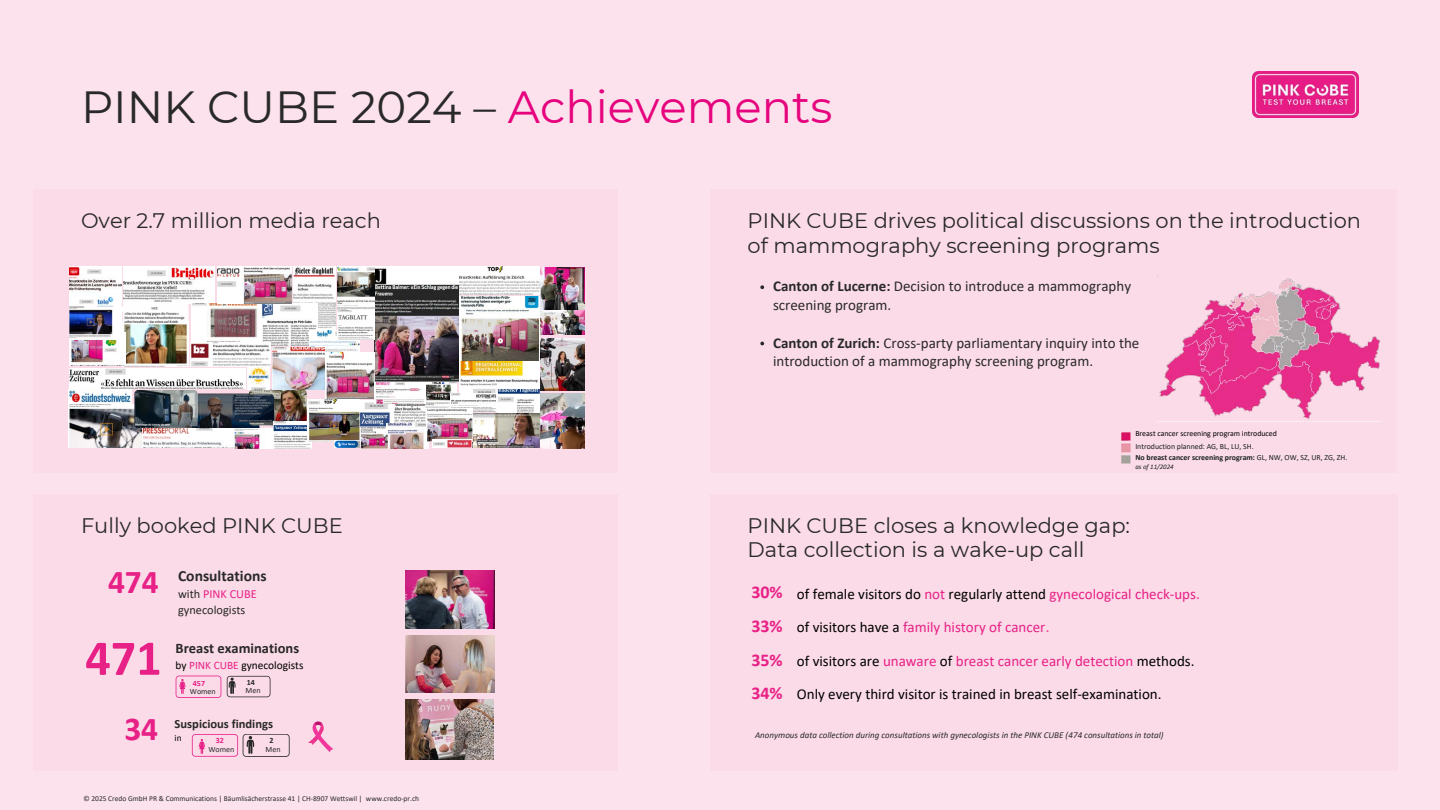
<style>
.page{position:relative;width:1440px;height:810px;background:#fce2ec}
.page>*{position:absolute;margin:0;border:0;box-sizing:border-box;transform-origin:0 0}
.t1{font:700 50.3px "Calibri";color:#e82187}
.t2{font:45px "Montserrat";color:#292929}
.t3{font:700 33.4px "Calibri";color:#e82187}
.t4{font:21px/24.8px "Montserrat";color:#292929}
.t5{font:700 18px "Calibri";color:#e82187}
.t6{font:700 15.6px "Calibri";color:#292929}
.t7{font:15px/18.8px "Calibri";color:#292929}
.t8{font:15px "Calibri";color:#000}
.t9{font:15px "Calibri";color:#e82187}
.t10{font:700 14.6px "Calibri";color:#292929}
.t11{font:700 12.6px "Calibri";color:#292929}
.t12{font:12.3px/15.8px "Calibri";color:#292929}
.t13{font:11.4px "Calibri";color:#000}
.t14{font:9.4px "Calibri";color:#000}
.t15{font:italic 9px "Calibri";color:#292929}
.t16{font:8px "Calibri";color:#292929}
.t17{font:700 8px "Calibri";color:#e82187}
.t18{font:700 8px "Calibri";color:#292929}
.t19{font:700 7.9px "Calibri";color:#181e21}
.t20{font:7.9px "Calibri";color:#000}
.t21{font:7.9px "Calibri";color:#181e21}
.t22{font:7.5px "Calibri";color:#292929}
.t23{font:italic 6.9px "Calibri";color:#181e21}
.s1{color:#e6037e}
.s2{color:#e82188}
.s3{font-weight:700}
.s4{font-weight:400}
.s5{color:#e82187}
.s6{color:#000}
.s7{color:#e8308a}
</style>
<div class="page">
<div style="left:33px;top:494px;width:585px;height:277px;background:#fbdbe7"></div>
<div style="left:33px;top:190px;width:584px;height:283px;background:#fbdbe7"></div>
<div style="left:710px;top:189px;width:687px;height:284px;background:#fbdbe7"></div>
<img style="left:1159px;top:278px;width:222px;height:141px">
<img style="left:1121px;top:432px;width:10px;height:32px">
<svg style="left:176px;top:676px;width:45px;height:22px"></svg>
<svg style="left:227px;top:676px;width:43px;height:21px"></svg>
<svg style="left:308px;top:721px;width:25px;height:31px"></svg>
<svg style="left:192px;top:734px;width:98px;height:23px"></svg>
<img style="left:123px;top:323px;width:66px;height:44px">
<img style="left:123px;top:304px;width:66px;height:20px;border-radius:2px">
<img style="left:123px;top:307px;width:63px;height:4px">
<img style="left:191px;top:393px;width:68px;height:40px;border-radius:4px">
<img style="left:249px;top:390px;width:58px;height:35px;border-radius:4px">
<img style="left:233px;top:394px;width:41px;height:28px;border-radius:4px">
<img style="left:69px;top:333px;width:57px;height:32px">
<img style="left:124px;top:267px;width:91px;height:36px">
<img style="left:191px;top:304px;width:68px;height:38px">
<img style="left:375px;top:267px;width:83px;height:115px">
<img style="left:294px;top:267px;width:41px;height:63px">
<img style="left:259px;top:304px;width:59px;height:41px">
<img style="left:326px;top:353px;width:49px;height:46px">
<img style="left:218px;top:267px;width:74px;height:36px">
<img style="left:309px;top:330px;width:51px;height:21px">
<img style="left:338px;top:267px;width:37px;height:72px">
<img style="left:248px;top:367px;width:22px;height:23px">
<img style="left:190px;top:342px;width:81px;height:25px">
<img style="left:69px;top:267px;width:52px;height:73px">
<img style="left:459px;top:297px;width:81px;height:96px">
<img style="left:273px;top:421px;width:39px;height:28px">
<img style="left:69px;top:369px;width:177px;height:19px">
<img style="left:360px;top:400px;width:66px;height:27px">
<img style="left:426px;top:382px;width:30px;height:25px">
<img style="left:460px;top:267px;width:79px;height:28px">
<img style="left:497px;top:389px;width:42px;height:24px">
<img style="left:375px;top:382px;width:51px;height:21px">
<img style="left:272px;top:348px;width:52px;height:42px">
<img style="left:307px;top:400px;width:52px;height:42px">
<img style="left:450px;top:393px;width:47px;height:18px">
<img style="left:69px;top:405px;width:73px;height:42px">
<img style="left:134px;top:390px;width:64px;height:39px;border-radius:4px">
<img style="left:69px;top:390px;width:63px;height:14px">
<img style="left:473px;top:413px;width:66px;height:34px">
<img style="left:540px;top:267px;width:45px;height:68px">
<img style="left:540px;top:338px;width:45px;height:53px">
<img style="left:540px;top:393px;width:45px;height:56px">
<img style="left:387px;top:423px;width:41px;height:26px">
<img style="left:142px;top:428px;width:130px;height:20px">
<img style="left:361px;top:428px;width:26px;height:20px">
<img style="left:334px;top:441px;width:26px;height:7px">
<img style="left:426px;top:408px;width:47px;height:34px">
<img style="left:433px;top:440px;width:39px;height:8px">
<svg style="left:760px;top:285px;width:4px;height:4px"></svg>
<svg style="left:760px;top:342px;width:4px;height:3px"></svg>
<div style="left:710px;top:494px;width:687px;height:277px;background:#fbdbe7"></div>
<img style="left:406px;top:571px;width:88px;height:58px">
<img style="left:405px;top:636px;width:89px;height:56px">
<img style="left:405px;top:700px;width:89px;height:60px">
<img style="left:1252px;top:71px;width:107px;height:47px">
<p class="t2" style="left:81px;top:79px;width:753px">PINK CUBE 2024 – <span class="s1">Achievements</span></p>
<h2 class="t4" style="left:81px;top:208px;width:301px">Over 2.7 million media reach</h2>
<p class="t4" style="left:81px;top:513px;width:263px">Fully booked PINK CUBE</p>
<p class="t3" style="left:108px;top:568px;width:52px">474</p>
<p class="t6" style="left:178px;top:570px;width:90px">Consultations</p>
<p class="t12" style="left:178px;top:587px;width:80px">with <span class="s2">PINK CUBE </span>gynecologists</p>
<p class="t1" style="left:85px;top:637px;width:78px">471</p>
<p class="t10" style="left:176px;top:642px;width:125px">Breast examinations</p>
<p class="t13" style="left:176px;top:661px;width:129px">by <span class="s2">PINK CUBE</span> gynecologists</p>
<p class="t17" style="left:193px;top:680px;width:14px">457</p>
<p class="t16" style="left:190px;top:688px;width:27px">Women</p>
<p class="t18" style="left:247px;top:679px;width:10px">14</p>
<p class="t16" style="left:246px;top:687px;width:17px">Men</p>
<p class="t3" style="left:124px;top:715px;width:35px">34</p>
<p class="t11" style="left:175px;top:719px;width:100px">Suspicious findings</p>
<p class="t14" style="left:175px;top:734px;width:9px">in</p>
<p class="t17" style="left:216px;top:737px;width:10px">32</p>
<p class="t16" style="left:208px;top:746px;width:27px">Women</p>
<p class="t18" style="left:270px;top:737px;width:6px">2</p>
<p class="t16" style="left:266px;top:746px;width:17px">Men</p>
<p class="t22" style="left:83px;top:796px;width:337px">© 2025 Credo GmbH PR &amp; Communications | Bäumlisächerstrasse 41 | CH-8907 Wettswil | www.credo-pr.ch</p>
<p class="t4" style="left:748px;top:208px;width:615px">PINK CUBE drives political discussions on the introduction of mammography screening programs</p>
<p class="t7" style="left:773px;top:278px;width:359px"><span class="s3">Canton of Lucerne:</span> Decision to introduce a mammography screening program.</p>
<p class="t7" style="left:773px;top:334px;width:368px"><span class="s3">Canton of Zurich:</span> Cross-party parliamentary inquiry into the introduction of a mammography screening program.</p>
<p class="t20" style="left:1135px;top:430px;width:143px">Breast cancer screening program introduced</p>
<p class="t21" style="left:1135px;top:443px;width:120px">Introduction planned: AG, BL, LU, SH.</p>
<p class="t19" style="left:1135px;top:454px;width:214px">No breast cancer screening program: <span class="s4">GL, NW, OW, SZ, UR, ZG, ZH.</span></p>
<p class="t23" style="left:1135px;top:464px;width:40px">as of 11/2024</p>
<p class="t4" style="left:748px;top:513px;width:384px">PINK CUBE closes a knowledge gap:<br>Data collection is a wake-up call</p>
<p class="t5" style="left:751px;top:585px;width:33px">30%</p>
<p class="t8" style="left:797px;top:587px;width:404px">of female visitors do <span class="s5">not</span> regularly attend <span class="s5">gynecological check-ups.</span></p>
<p class="t5" style="left:751px;top:619px;width:33px">33%</p>
<p class="t9" style="left:797px;top:621px;width:254px"><span class="s6">of visitors have a</span> family history of cancer<span class="s7">.</span></p>
<p class="t5" style="left:751px;top:653px;width:33px">35%</p>
<p class="t9" style="left:797px;top:655px;width:399px"><span class="s6">of visitors are</span> unaware <span class="s6">of</span> breast cancer early detection <span class="s6">methods.</span></p>
<p class="t5" style="left:751px;top:686px;width:33px">34%</p>
<p class="t8" style="left:797px;top:688px;width:366px">Only every third visitor is trained in breast self-examination.</p>
<p class="t15" style="left:755px;top:732px;width:410px">Anonymous data collection during consultations with gynecologists in the PINK CUBE (474 consultations in total)</p>
</div>
